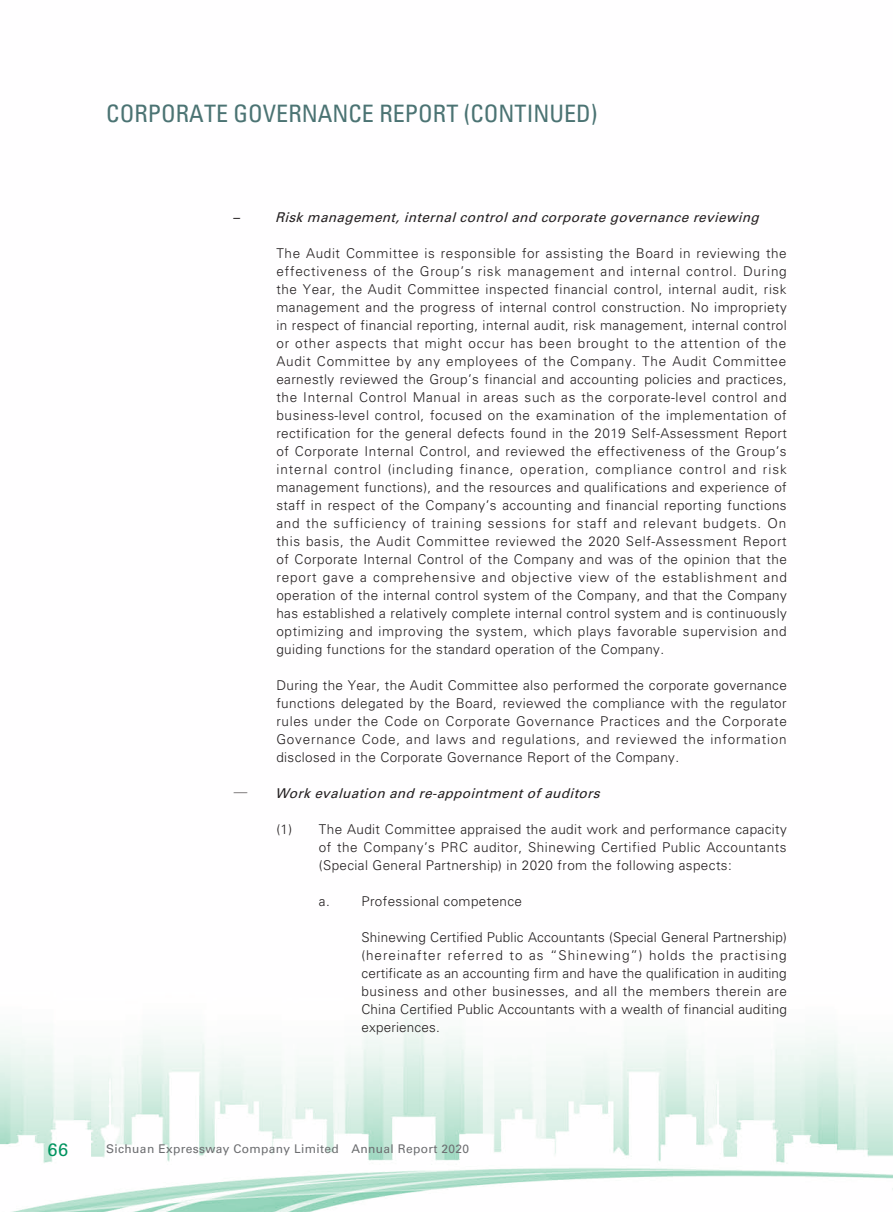
<style>
.page{position:relative;width:893px;height:1212px;background:#fff}
.page>*{position:absolute;margin:0;border:0;box-sizing:border-box;transform-origin:0 0}
.t1{font:condensed 24px "Univers LT Std";color:#4b7373}
.t2{font:18px "Univers LT Std";color:#00935f}
.t3{font:300 13.5px/18px "Univers LT Std";letter-spacing:.03em;color:#231f20;text-align:justify}
.t4{font:italic 13.5px "Univers LT Std";color:#231f20}
.t5{font:12px "Univers LT Std";letter-spacing:.03em;color:#6c6d70}
.s1{font-family:"M Hei HK";font-weight:500}
</style>
<div class="page">
<img style="left:0;top:1015px;width:893px;height:197px">
<h1 class="t1" style="left:106px;top:99px;width:493px">CORPORATE GOVERNANCE REPORT (CONTINUED)</h1>
<p class="t4" style="left:232px;top:209px;width:532px">– Riskmanagement,internalcontroland corporate governance reviewing</p>
<p class="t3" style="left:276px;top:244px;width:512px">The Audit Committee is responsible for assisting the Board in reviewing the effectiveness of the Group’s risk management and internal control. During the Year, the Audit Committee inspected financial control, internal audit, risk management and the progress of internal control construction. No impropriety in respect of financial reporting, internal audit, risk management, internal control or other aspects that might occur has been brought to the attention of the Audit Committee by any employees of the Company. The Audit Committee earnestly reviewed the Group’s financial and accounting policies and practices, the Internal Control Manual in areas such as the corporate-level control and business-level control, focused on the examination of the implementation of rectification for the general defects found in the 2019 Self-Assessment Report of Corporate Internal Control, and reviewed the effectiveness of the Group’s internal control (including finance, operation, compliance control and risk management functions), and the resources and qualifications and experience of staff in respect of the Company’s accounting and financial reporting functions and the sufficiency of training sessions for staff and relevant budgets. On this basis, the Audit Committee reviewed the 2020 Self-Assessment Report of Corporate Internal Control of the Company and was of the opinion that the report gave a comprehensive and objective view of the establishment and operation of the internal control system of the Company, and that the Company has established a relatively complete internal control system and is continuously optimizing and improving the system, which plays favorable supervision and guiding functions for the standard operation of the Company.</p>
<p class="t3" style="left:276px;top:676px;width:512px">During the Year, the Audit Committee also performed the corporate governance functions delegated by the Board, reviewed the compliance with the regulator rules under the Code on Corporate Governance Practices and the Corporate Governance Code, and laws and regulations, and reviewed the information disclosed in the Corporate Governance Report of the Company.</p>
<p class="t4" style="left:232px;top:785px;width:373px"><span class="s1">—</span> Workevaluation and re-appointmentofauditors</p>
<p class="t3" style="left:319px;top:820px;width:469px;text-indent:-43px">(1) The Audit Committee appraised the audit work and performance capacity of the Company’s PRC auditor, Shinewing Certified Public Accountants (Special General Partnership) in 2020 from the following aspects:</p>
<p class="t3" style="left:319px;top:892px;width:205px">a. Professional competence</p>
<p class="t3" style="left:361px;top:928px;width:427px">Shinewing Certified Public Accountants (Special General Partnership) (hereinafter referred to as “Shinewing”) holds the practising certificate as an accounting firm and have the qualification in auditing business and other businesses, and all the members therein are China Certified Public Accountants with a wealth of financial auditing experiences.</p>
<h2 class="t2" style="left:48px;top:1139px;width:22px">66</h2>
<p class="t5" style="left:106px;top:1142px;width:364px">Sichuan Expressway Company Limited Annual Report 2020</p>
</div>
